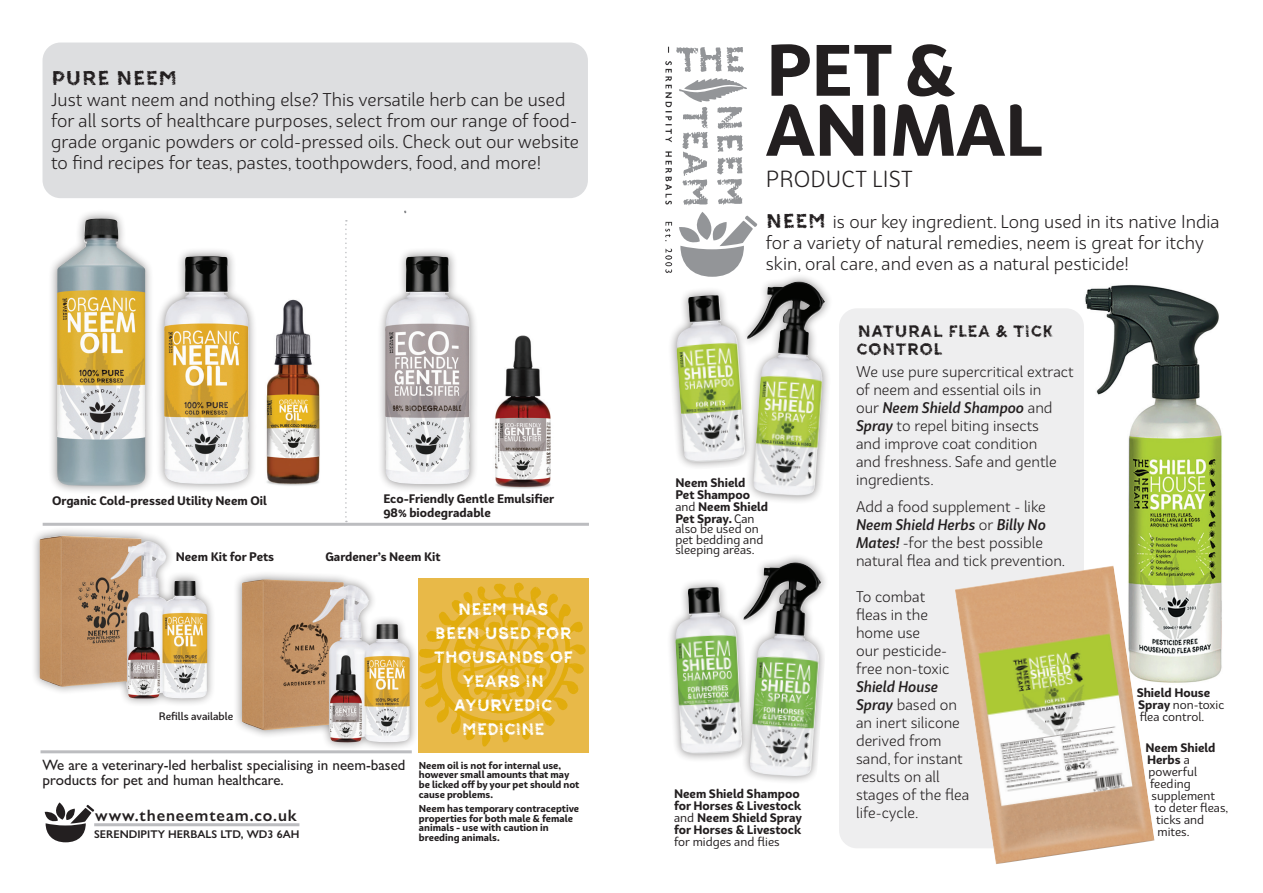
<style>
.page{position:relative;width:1263px;height:893px;background:#fff}
.page>*{position:absolute;margin:0;border:0;box-sizing:border-box;transform-origin:0 0}
.t1{font:700 70.5px/60px "Bw Surco";color:#231f20}
.t2{font:22.5px "Bw Surco";letter-spacing:.01em;color:#231f20}
.t3{font:18px/21px "Bw Surco";color:#231f20}
.t4{font:18px "Canvas Tiny Sans";color:#231f20}
.t5{font:600 16.5px "Gill Sans Nova";letter-spacing:.05em;color:#231f20}
.t6{font:15px/18px "Bw Surco";color:#231f20}
.t7{font:500 15px/15px "Gill Sans Nova";color:#231f20}
.t8{font:15px/24px "Canvas Tiny Sans";letter-spacing:-.03em;color:#fff;text-align:center}
.t9{font:15px/18px "Canvas Tiny Sans";letter-spacing:-.01em;color:#231f20}
.t10{font:700 12px/12px "Bw Surco";color:#231f20}
.t11{font:12px/10.5px "Bw Surco";color:#231f20}
.t12{font:600 11.25px "Gill Sans Nova";color:#231f20}
.t13{font:500 10.5px "Bw Surco";color:#231f20}
.t14{font:700 9.75px/9.8px "Bw Surco";color:#231f20}
.s1{font-family:"Canvas Tiny Sans"}
.s2{font-weight:500;font-style:italic}
.s3{font-weight:400}
.s4{font-weight:700}
</style>
<div class="page">
<div style="left:48px;top:210px;width:106px;height:285px;background:#231f20;opacity:.5"></div>
<img style="left:57px;top:218px;width:89px;height:268px">
<img style="left:266px;top:299px;width:54px;height:187px">
<div style="left:155px;top:247px;width:103px;height:246px;background:#231f20;opacity:.5"></div>
<img style="left:164px;top:256px;width:85px;height:228px">
<div style="left:31px;top:526px;width:185px;height:181px;background:#231f20;opacity:.5"></div>
<img style="left:39px;top:536px;width:168px;height:163px">
<svg style="left:345px;top:220px;width:2px;height:302px"></svg>
<img style="left:1085px;top:284px;width:137px;height:399px">
<hr style="left:43px;top:523px;width:546px;height:3px;background:#bcbdc0">
<hr style="left:41px;top:750px;width:371px;height:3px;background:#bcbdc0">
<div style="left:43px;top:43px;width:545px;height:155px;background:#dddee0;border-radius:18px"></div>
<div style="left:376px;top:247px;width:103px;height:247px;background:#231f20;opacity:.5"></div>
<img style="left:385px;top:256px;width:85px;height:228px">
<img style="left:495px;top:335px;width:56px;height:154px">
<div style="left:839px;top:308px;width:245px;height:540px;background:#eeeeef;border-radius:18px"></div>
<div style="left:735px;top:553px;width:95px;height:232px;background:#231f20;opacity:.5"></div>
<img style="left:743px;top:562px;width:79px;height:214px">
<div style="left:667px;top:578px;width:84px;height:185px;background:#231f20;opacity:.5"></div>
<img style="left:675px;top:587px;width:67px;height:167px">
<div style="left:739px;top:273px;width:95px;height:231px;background:#231f20;opacity:.5"></div>
<img style="left:747px;top:282px;width:78px;height:214px">
<div style="left:668px;top:286px;width:86px;height:185px;background:#231f20;opacity:.5"></div>
<img style="left:677px;top:295px;width:68px;height:167px">
<img style="left:419px;top:578px;width:170px;height:174px">
<div style="left:233px;top:570px;width:186px;height:180px;background:#231f20;opacity:.5"></div>
<img style="left:242px;top:580px;width:168px;height:163px">
<img style="left:955px;top:566px;width:199px;height:298px">
<svg style="left:676px;top:47px;width:45px;height:25px"></svg>
<svg style="left:727px;top:47px;width:17px;height:25px"></svg>
<svg style="left:679px;top:78px;width:68px;height:128px"></svg>
<svg style="left:679px;top:212px;width:78px;height:65px"></svg>
<img style="left:665px;top:46px;width:8px;height:227px">
<hr style="left:94px;top:823px;width:205px;height:3px;background:#bcbdc0">
<svg style="left:45px;top:802px;width:49px;height:40px"></svg>
<p class="t4" style="left:51px;top:65px;width:128px">PURE NEEM</p>
<p class="t3" style="left:51px;top:88px;width:530px">Just want neem and nothing else? This versatile herb can be used for all sorts of healthcare purposes, select from our range of food&shy;grade organic powders or cold-pressed oils. Check out our website to find recipes for teas, pastes, toothpowders, food, and more!</p>
<h1 class="t1" style="left:766px;top:37px;width:278px">PET &amp;<br>ANIMAL</h1>
<h2 class="t2" style="left:766px;top:164px;width:148px">PRODUCT LIST</h2>
<p class="t3" style="left:766px;top:210px;width:455px"><span class="s1">NEEM</span> is our key ingredient. Long used in its native India for a variety of natural remedies, neem is great for itchy skin, oral care, and even as a natural pesticide!</p>
<p class="t9" style="left:856px;top:322px;width:199px">NATURAL FLEA &amp; TICK<br>CONTROL</p>
<p class="t6" style="left:856px;top:362px;width:219px">We use pure supercritical extract of neem and essential oils in<br>our <span class="s2">Neem Shield Shampoo</span> and<br><span class="s2">Spray</span> to repel biting insects<br>and improve coat condition<br>and freshness. Safe and gentle ingredients.</p>
<p class="t6" style="left:856px;top:497px;width:211px">Add a food supplement - like<br><span class="s2">Neem Shield Herbs</span> or <span class="s2">Billy No<br>Mates!</span> -for the best possible natural flea and tick prevention.</p>
<p class="t6" style="left:856px;top:587px;width:95px">To combat fleas in the home use<br>our pesticide&shy;free non-toxic</p>
<p class="t6" style="left:856px;top:677px;width:115px"><span class="s2">Shield House<br>Spray</span> based on an inert silicone derived from sand, for instant results on all stages of the flea life-cycle.</p>
<p class="t10" style="left:675px;top:476px;width:94px">Neem Shield<br>Pet Shampoo <span class="s3">and</span> Neem Shield<br>Pet Spray. <span class="s3">Can</span></p>
<p class="t11" style="left:675px;top:523px;width:89px">also be used on pet bedding and sleeping areas.</p>
<p class="t10" style="left:52px;top:494px;width:216px">Organic Cold-pressed Utility Neem Oil</p>
<p class="t10" style="left:383px;top:492px;width:173px;line-height:13.5px">Eco-Friendly Gentle Emulsifier<br>98% biodegradable</p>
<p class="t10" style="left:176px;top:550px;width:100px">Neem Kit for Pets</p>
<p class="t10" style="left:325px;top:550px;width:117px">Gardener’s Neem Kit</p>
<p class="t8" style="left:434px;top:597px;width:141px">NEEM HAS<br>BEEN USED FOR<br>THOUSANDS OF<br>YEARS IN<br>AYURVEDIC<br>MEDICINE</p>
<p class="t11" style="left:1137px;top:687px;width:89px;line-height:12px"><span class="s4">Shield House<br>Spray</span> non-toxic flea control.</p>
<p class="t10" style="left:1145px;top:741px;width:72px">Neem Shield</p>
<p class="t10" style="left:1147px;top:753px;width:44px">Herbs <span class="s3">a</span></p>
<p class="t11" style="left:1148px;top:766px;width:50px">powerful</p>
<p class="t11" style="left:1150px;top:778px;width:42px">feeding</p>
<p class="t11" style="left:1151px;top:790px;width:65px">supplement</p>
<p class="t11" style="left:1154px;top:802px;width:75px">to deter fleas,</p>
<p class="t11" style="left:1156px;top:814px;width:50px">ticks and</p>
<p class="t13" style="left:159px;top:709px;width:76px">Refills available</p>
<p class="t7" style="left:43px;top:757px;width:364px">We are a veterinary-led herbalist specialising in neem-based products for pet and human healthcare.</p>
<p class="t14" style="left:419px;top:760px;width:162px">Neem oil is not for internal use, however small amounts that may be licked off by your pet should not cause problems.</p>
<p class="t14" style="left:419px;top:803px;width:162px">Neem has temporary contraceptive properties for both male &amp; female animals - use with caution in breeding animals.</p>
<p class="t10" style="left:674px;top:787px;width:129px">Neem Shield Shampoo for Horses &amp; Livestock <span class="s3">and</span> Neem Shield Spray for Horses &amp; Livestock</p>
<p class="t11" style="left:674px;top:836px;width:107px">for midges and flies</p>
<p class="t5" style="left:95px;top:805px;width:203px">www.theneemteam.co.uk</p>
<p class="t12" style="left:94px;top:827px;width:207px">SERENDIPITY HERBALS LTD, WD3 6AH</p>
<p class="t11" style="left:1157px;top:826px;width:34px">mites.</p>
</div>
